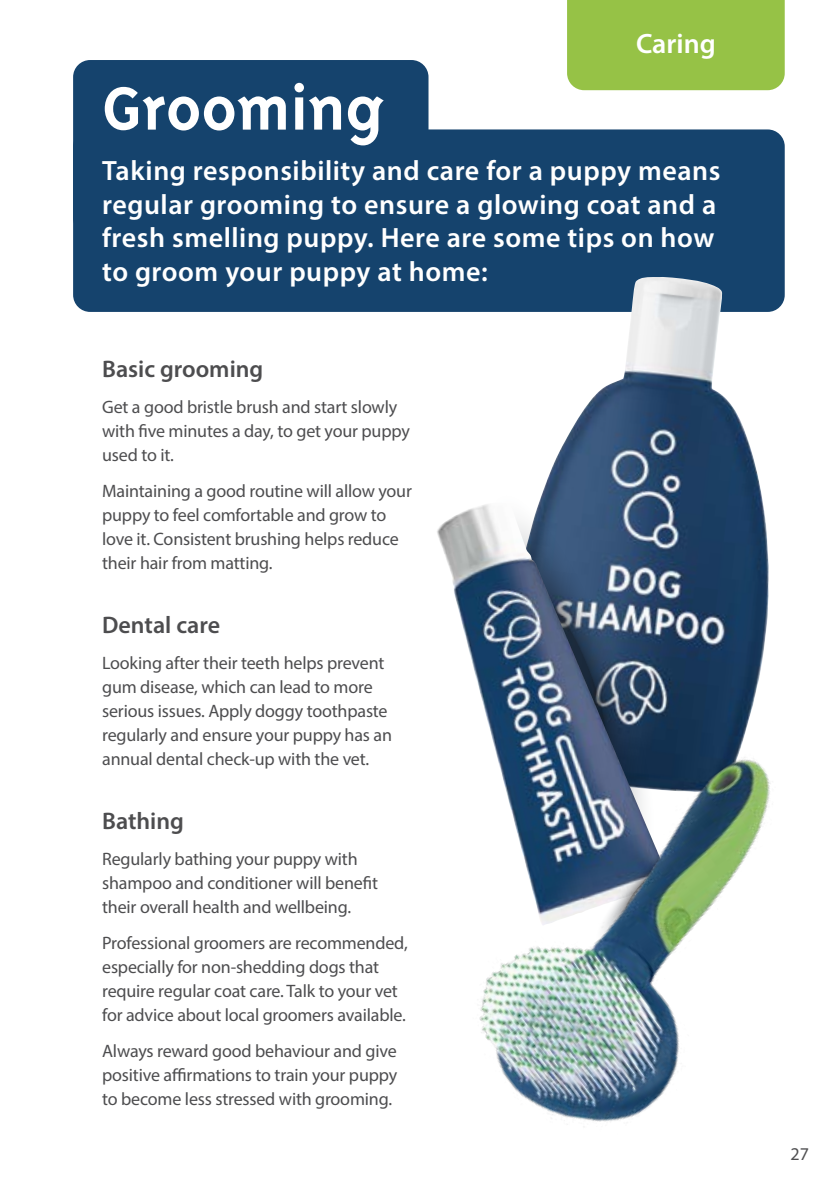
<style>
.page{position:relative;width:840px;height:1191px;background:#fff}
.page>*{position:absolute;margin:0;border:0;box-sizing:border-box;transform-origin:0 0}
.t1{font:700 70px "Triplex Sans OT";color:#fff}
.t2{font:600 28px/33.6px "Myriad Pro";letter-spacing:.02em;color:#fff}
.t3{font:600 24px "Myriad Pro";color:#4d4d4f}
.t4{font:18px/24px "Myriad Pro";letter-spacing:-.01em;color:#4d4d4f}
.t5{font:18px "Myriad Pro";color:#4f4f51}
</style>
<div class="page">
<div style="left:567px;top:0;width:217px;height:90px;background:#96c246"></div>
<div style="left:73px;top:60px;width:355px;height:175px;background:#15436d;border-radius:17px"></div>
<div style="left:73px;top:129px;width:711px;height:183px;background:#15436d;border-radius:17px"></div>
<img style="left:511px;top:277px;width:258px;height:436px">
<svg style="left:511px;top:465px;width:164px;height:248px"></svg>
<img style="left:437px;top:503px;width:232px;height:210px">
<img style="left:479px;top:713px;width:292px;height:409px">
<h2 class="t2" style="left:635px;top:26px;width:81px">Caring</h2>
<h1 class="t1" style="left:102px;top:69px;width:283px">Grooming</h1>
<h2 class="t2" style="left:102px;top:153px;width:619px">Taking responsibility and care for a puppy means regular grooming to ensure a glowing coat and a fresh smelling puppy. Here are some tips on how to groom your puppy at home:</h2>
<h3 class="t3" style="left:102px;top:354px;width:163px">Basic grooming</h3>
<p class="t4" style="left:102px;top:395px;width:309px">Get a good bristle brush and start slowly with five minutes a day, to get your puppy used to it.</p>
<p class="t4" style="left:102px;top:479px;width:311px">Maintaining a good routine will allow your puppy to feel comfortable and grow to love it. Consistent brushing helps reduce their hair from matting.</p>
<h3 class="t3" style="left:102px;top:610px;width:119px">Dental care</h3>
<p class="t4" style="left:102px;top:651px;width:291px">Looking after their teeth helps prevent gum disease, which can lead to more serious issues. Apply doggy toothpaste regularly and ensure your puppy has an annual dental check-up with the vet.</p>
<h3 class="t3" style="left:102px;top:806px;width:83px">Bathing</h3>
<p class="t4" style="left:102px;top:847px;width:277px">Regularly bathing your puppy with shampoo and conditioner will benefit their overall health and wellbeing.</p>
<p class="t4" style="left:102px;top:931px;width:307px">Professional groomers are recommended, especially for non-shedding dogs that require regular coat care. Talk to your vet for advice about local groomers available.</p>
<p class="t4" style="left:102px;top:1039px;width:296px;text-align:justify">Always reward good behaviour and give positive affirmations to train your puppy to become less stressed with grooming.</p>
<p class="t5" style="left:790px;top:1142px;width:20px">27</p>
</div>
